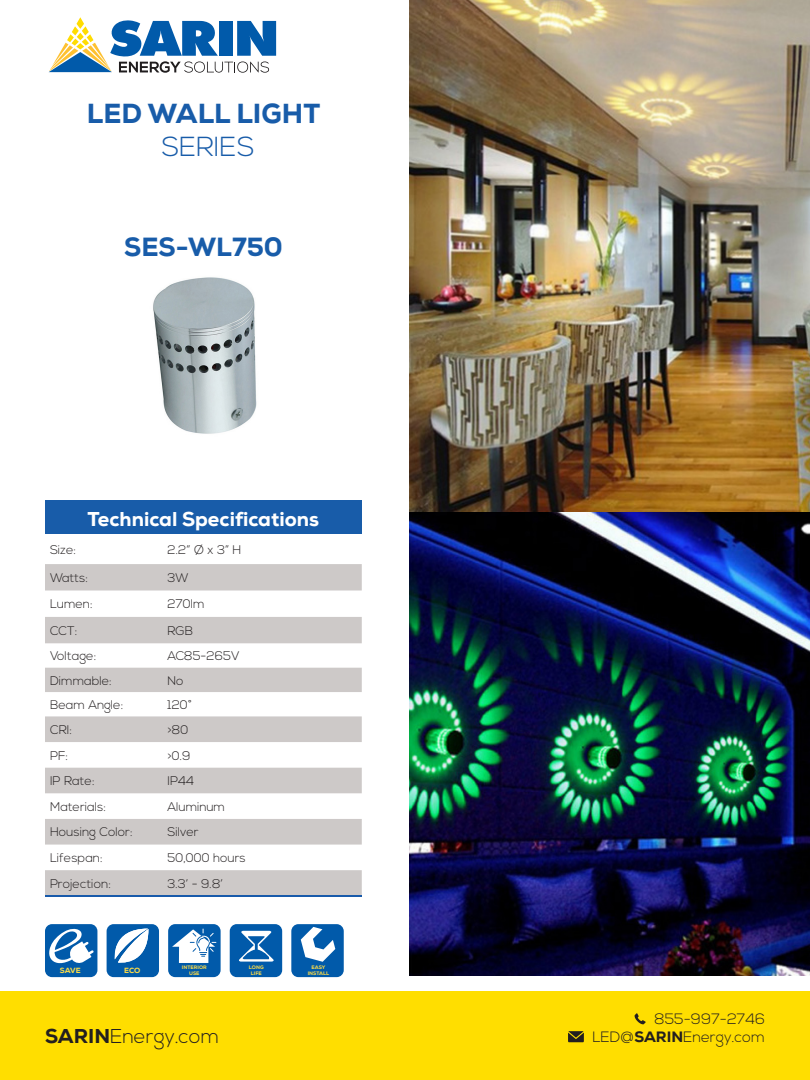
<style>
.page{position:relative;width:810px;height:1080px;background:#fff}
.page>*{position:absolute;margin:0;border:0;box-sizing:border-box;transform-origin:0 0}
.t1{font:800 27.5px "Nexa";color:#185ca9}
.t2{font:300 27.5px "Nexa";color:#185ca9}
.t3{font:800 26.25px "Nexa";color:#185ca9}
.t4{font:800 20px "Nexa";color:#fff}
.t5{font:300 20px "Nexa";color:#231f20}
.t6{font:300 15px/18px "Nexa";color:#231f20;text-align:right}
.t7{font:300 12.5px "Nexa";color:#231f20}
.t8{font:800 7.5px "Nexa";color:#fcdd48}
.t9{font:800 7.5px "Nexa";color:#fcdb48}
.t10{font:800 5px "Nexa";color:#fcdb48}
.s1{font-weight:800}
</style>
<div class="page">
<div style="left:107px;top:924px;width:52px;height:53px;background:#015aaa;border-radius:7px"></div>
<svg style="left:114px;top:929px;width:34px;height:34px"></svg>
<div style="left:45px;top:924px;width:52px;height:53px;background:#015aaa;border-radius:7px"></div>
<svg style="left:49px;top:928px;width:45px;height:36px"></svg>
<div style="left:291px;top:924px;width:53px;height:53px;background:#015aaa;border-radius:7px"></div>
<svg style="left:301px;top:927px;width:34px;height:35px"></svg>
<div style="left:230px;top:924px;width:52px;height:53px;background:#015aaa;border-radius:7px"></div>
<svg style="left:239px;top:931px;width:35px;height:31px"></svg>
<div style="left:168px;top:924px;width:53px;height:53px;background:#015aaa;border-radius:7px"></div>
<svg style="left:172px;top:929px;width:44px;height:34px"></svg>
<div style="left:0;top:991px;width:810px;height:89px;background:#ffde00"></div>
<svg style="left:49px;top:17px;width:227px;height:56px"></svg>
<svg style="left:568px;top:1031px;width:16px;height:11px"></svg>
<svg style="left:635px;top:1013px;width:11px;height:11px"></svg>
<img style="left:409px;top:0;width:401px;height:976px">
<div style="left:45px;top:500px;width:317px;height:34px;background:#185ca9"></div>
<svg style="left:45px;top:564px;width:317px;height:331px;fill:#cdc9c8"></svg>
<hr style="left:45px;top:895px;width:317px;height:2px;background:#185aaa">
<img style="left:153px;top:277px;width:104px;height:157px">
<p class="t1" style="left:87px;top:96px;width:235px">LED WALL LIGHT</p>
<p class="t2" style="left:162px;top:130px;width:94px">SERIES</p>
<p class="t3" style="left:124px;top:230px;width:160px">SES-WL750</p>
<p class="t4" style="left:88px;top:506px;width:233px">Technical Specifications</p>
<p class="t7" style="left:50px;top:542px;width:28px">Size:</p>
<p class="t7" style="left:168px;top:542px;width:76px">2.2” Ø x 3” H</p>
<p class="t7" style="left:50px;top:571px;width:40px">Watts:</p>
<p class="t7" style="left:168px;top:571px;width:23px">3W</p>
<p class="t7" style="left:50px;top:597px;width:44px">Lumen:</p>
<p class="t7" style="left:168px;top:597px;width:39px">270lm</p>
<p class="t7" style="left:50px;top:623px;width:29px">CCT:</p>
<p class="t7" style="left:168px;top:623px;width:27px">RGB</p>
<p class="t7" style="left:50px;top:649px;width:48px">Voltage:</p>
<p class="t7" style="left:168px;top:649px;width:74px">AC85-265V</p>
<p class="t7" style="left:50px;top:673px;width:63px">Dimmable:</p>
<p class="t7" style="left:168px;top:673px;width:18px">No</p>
<p class="t7" style="left:50px;top:697px;width:75px">Beam Angle:</p>
<p class="t7" style="left:168px;top:697px;width:26px">120°</p>
<p class="t7" style="left:50px;top:722px;width:24px">CRI:</p>
<p class="t7" style="left:168px;top:722px;width:22px">&gt;80</p>
<p class="t7" style="left:50px;top:748px;width:20px">PF:</p>
<p class="t7" style="left:168px;top:748px;width:25px">&gt;0.9</p>
<p class="t7" style="left:50px;top:774px;width:46px">IP Rate:</p>
<p class="t7" style="left:168px;top:774px;width:28px">IP44</p>
<p class="t7" style="left:50px;top:799px;width:58px">Materials:</p>
<p class="t7" style="left:168px;top:799px;width:59px">Aluminum</p>
<p class="t7" style="left:50px;top:825px;width:84px">Housing Color:</p>
<p class="t7" style="left:168px;top:825px;width:33px">Silver</p>
<p class="t7" style="left:50px;top:851px;width:54px">Lifespan:</p>
<p class="t7" style="left:168px;top:851px;width:80px">50,000 hours</p>
<p class="t7" style="left:50px;top:876px;width:62px">Projection:</p>
<p class="t7" style="left:168px;top:876px;width:57px">3.3’ - 9.8’</p>
<p class="t8" style="left:60px;top:965px;width:22px">SAVE</p>
<p class="t9" style="left:124px;top:965px;width:18px">ECO</p>
<p class="t10" style="left:182px;top:964px;width:26px">INTERIOR</p>
<p class="t10" style="left:189px;top:970px;width:12px">USE</p>
<p class="t10" style="left:249px;top:964px;width:16px">LONG</p>
<p class="t10" style="left:251px;top:970px;width:12px">LIFE</p>
<h3 class="t5" style="left:45px;top:1024px;width:176px"><span class="s1">SARIN</span>Energy.com</h3>
<p class="t10" style="left:312px;top:964px;width:15px">EASY</p>
<p class="t10" style="left:308px;top:970px;width:23px">INSTALL</p>
<p class="t6" style="left:592px;top:1011px;width:174px">855-997-2746<br>LED@<span class="s1">SARIN</span>Energy.com</p>
</div>
